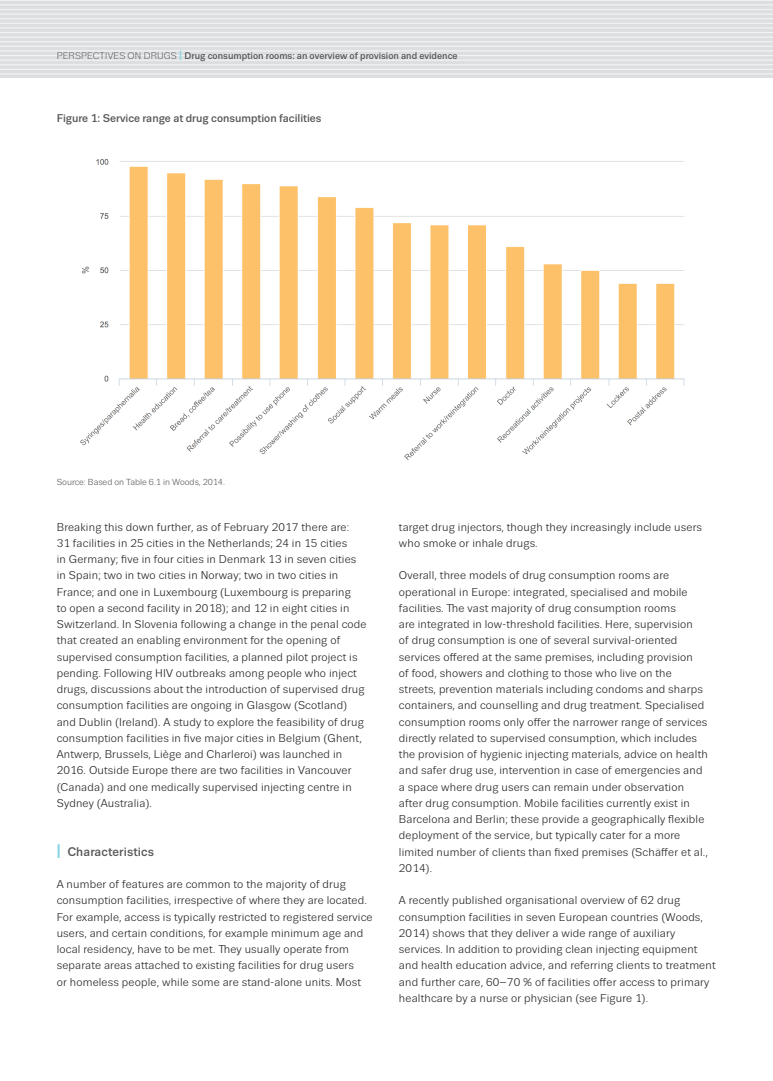
<style>
.page{position:relative;width:773px;height:1081px;background:#fff}
.page>*{position:absolute;margin:0;border:0;box-sizing:border-box;transform-origin:0 0}
.subheadline_1{font:500 12.5px "Trivia Sans";letter-spacing:.01em;color:#57585a}
.regular_text{font:11.25px/16.2px "Trivia Sans";letter-spacing:.015em;color:#231f20}
.t1{font:500 11.25px "Trivia Sans";color:#57585a}
.t2{font:500 9.62px "Trivia Sans";color:#57585a}
.picture_name{font:8.75px "Trivia Sans";color:#57585a}
.s1{font-weight:300;color:#312f30}
.s2{font-size:13.5px;color:#85d3e1}
.s3{font-weight:700;font-size:19.62px;color:#85d3e1}
</style>
<div class="page">
<div style="left:0;top:0;width:772px;height:78px;background:#dddee0"></div>
<hr style="left:0;top:0;width:772px;height:1px;background:#f2f3f4">
<hr style="left:0;top:4px;width:772px;height:2px;background:#f2f3f4">
<hr style="left:0;top:9px;width:772px;height:1px;background:#f2f3f4">
<hr style="left:0;top:13px;width:772px;height:2px;background:#f2f3f4">
<hr style="left:0;top:18px;width:772px;height:1px;background:#f2f3f4">
<hr style="left:0;top:23px;width:772px;height:1px;background:#f2f3f4">
<hr style="left:0;top:27px;width:772px;height:2px;background:#f2f3f4">
<hr style="left:0;top:32px;width:772px;height:1px;background:#f2f3f4">
<hr style="left:0;top:36px;width:772px;height:2px;background:#f2f3f4">
<hr style="left:0;top:41px;width:772px;height:1px;background:#f2f3f4">
<hr style="left:0;top:46px;width:772px;height:1px;background:#f2f3f4">
<hr style="left:0;top:50px;width:772px;height:2px;background:#f2f3f4">
<hr style="left:0;top:55px;width:772px;height:1px;background:#f2f3f4">
<hr style="left:0;top:60px;width:772px;height:1px;background:#f2f3f4">
<hr style="left:0;top:64px;width:772px;height:1px;background:#f2f3f4">
<hr style="left:0;top:69px;width:772px;height:1px;background:#f2f3f4">
<hr style="left:0;top:73px;width:772px;height:2px;background:#f2f3f4">
<img style="left:80px;top:159px;width:605px;height:301px">
<p class="t2" style="left:57px;top:50px;width:402px"><span class="s1">PERSPECTIVES ON DRUGS</span> <span class="s2">I</span> Drug consumption rooms: an overview of provision and evidence</p>
<p class="t1" style="left:57px;top:112px;width:266px">Figure 1: Service range at drug consumption facilities</p>
<p class="picture_name" style="left:57px;top:477px;width:170px">Source: Based on Table 6.1 in Woods, 2014.</p>
<p class="regular_text" style="left:57px;top:519px;width:311px">Breaking this down further, as of February 2017 there are:<br>31 facilities in 25 cities in the Netherlands; 24 in 15 cities<br>in Germany; five in four cities in Denmark 13 in seven cities in Spain; two in two cities in Norway; two in two cities in France; and one in Luxembourg (Luxembourg is preparing<br>to open a second facility in 2018); and 12 in eight cities in Switzerland. In Slovenia following a change in the penal code that created an enabling environment for the opening of supervised consumption facilities, a planned pilot project is pending. Following HIV outbreaks among people who inject drugs, discussions about the introduction of supervised drug consumption facilities are ongoing in Glasgow (Scotland) and Dublin (Ireland). A study to explore the feasibility of drug consumption facilities in five major cities in Belgium (Ghent, Antwerp, Brussels, Liège and Charleroi) was launched in 2016. Outside Europe there are two facilities in Vancouver (Canada) and one medically supervised injecting centre in Sydney (Australia).</p>
<p class="subheadline_1" style="left:57px;top:844px;width:99px"><span class="s3">I</span> Characteristics</p>
<p class="regular_text" style="left:57px;top:876px;width:317px">A number of features are common to the majority of drug consumption facilities, irrespective of where they are located.<br>For example, access is typically restricted to registered service users, and certain conditions, for example minimum age and local residency, have to be met. They usually operate from separate areas attached to existing facilities for drug users<br>or homeless people, while some are stand-alone units. Most</p>
<p class="regular_text" style="left:399px;top:519px;width:304px">target drug injectors, though they increasingly include users who smoke or inhale drugs.</p>
<p class="regular_text" style="left:399px;top:567px;width:310px">Overall, three models of drug consumption rooms are operational in Europe: integrated, specialised and mobile facilities. The vast majority of drug consumption rooms<br>are integrated in low-threshold facilities. Here, supervision<br>of drug consumption is one of several survival-oriented services offered at the same premises, including provision<br>of food, showers and clothing to those who live on the streets, prevention materials including condoms and sharps containers, and counselling and drug treatment. Specialised consumption rooms only offer the narrower range of services directly related to supervised consumption, which includes the provision of hygienic injecting materials, advice on health and safer drug use, intervention in case of emergencies and a space where drug users can remain under observation after drug consumption. Mobile facilities currently exist in Barcelona and Berlin; these provide a geographically flexible deployment of the service, but typically cater for a more limited number of clients than fixed premises (Schäffer et al., 2014).</p>
<p class="regular_text" style="left:399px;top:892px;width:318px">A recently published organisational overview of 62 drug consumption facilities in seven European countries (Woods, 2014) shows that they deliver a wide range of auxiliary services. In addition to providing clean injecting equipment and health education advice, and referring clients to treatment and further care, 60–70 % of facilities offer access to primary healthcare by a nurse or physician (see Figure 1).</p>
</div>
